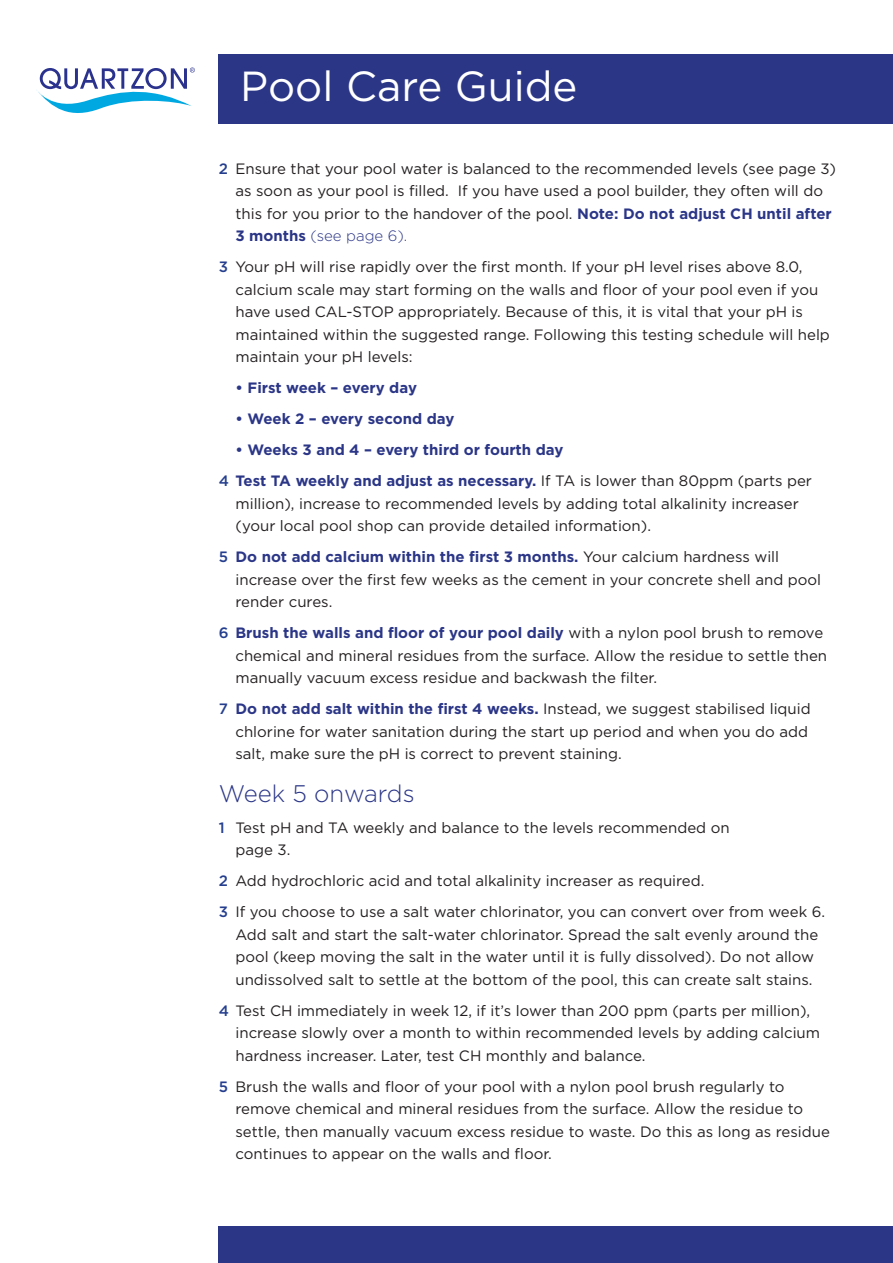
<style>
.page{position:relative;width:893px;height:1263px;background:#fff}
.page>*{position:absolute;margin:0;border:0;box-sizing:border-box;transform-origin:0 0}
.t1{font:42px "Gotham";color:#fff}
.t2{font:300 24px "Gotham";color:#2b3687}
.t3{font:15px/22.5px "Gotham";color:#231f20}
.t4{font:700 15px/31px "Gotham";color:#2b3687}
.s1{font-weight:500;color:#253f8e}
.s2{font-weight:700;color:#2b3687}
.s3{font-weight:300;color:#2b3687}
.s4{font-weight:400;color:#231f20}
</style>
<div class="page">
<svg style="left:36px;top:68px;width:159px;height:45px"></svg>
<div style="left:219px;top:54px;width:674px;height:70px;background:#2b3687"></div>
<div style="left:219px;top:1227px;width:674px;height:36px;background:#2b3687"></div>
<h1 class="t1" style="left:240px;top:59px;width:339px">Pool Care Guide</h1>
<p class="t3" style="left:235px;top:157px;width:602px;text-indent:-16px"><span class="s1">2</span> Ensure that your pool water is balanced to the recommended levels (see page 3) as soon as your pool is filled. If you have used a pool builder, they often will do this for you prior to the handover of the pool. <span class="s2">Note: Do not adjust CH until after 3 months</span> <span class="s3">(see page 6).</span></p>
<p class="t3" style="left:235px;top:255px;width:596px;text-indent:-16px"><span class="s1">3</span> Your pH will rise rapidly over the first month. If your pH level rises above 8.0, calcium scale may start forming on the walls and floor of your pool even if you have used CAL-STOP appropriately. Because of this, it is vital that your pH is maintained within the suggested range. Following this testing schedule will help maintain your pH levels:</p>
<p class="t4" style="left:235px;top:372px;width:183px">• First week – every day</p>
<p class="t4" style="left:235px;top:403px;width:220px">• Week 2 – every second day</p>
<p class="t4" style="left:219px;top:434px;width:594px;text-indent:16px">• Weeks 3 and 4 – every third or fourth day<br><span class="s1">4</span> Test TA weekly and adjust as necessary. <span class="s4">If TA is lower than 80ppm (parts per</span></p>
<p class="t3" style="left:235px;top:492px;width:565px">million), increase to recommended levels by adding total alkalinity increaser (your local pool shop can provide detailed information).</p>
<p class="t3" style="left:235px;top:545px;width:587px;text-indent:-16px"><span class="s1">5</span> <span class="s2">Do not add calcium within the first 3 months.</span> Your calcium hardness will increase over the first few weeks as the cement in your concrete shell and pool render cures.</p>
<p class="t3" style="left:235px;top:621px;width:593px;text-indent:-16px"><span class="s1">6</span> <span class="s2">Brush the walls and floor of your pool daily</span> with a nylon pool brush to remove chemical and mineral residues from the surface. Allow the residue to settle then manually vacuum excess residue and backwash the filter.</p>
<p class="t3" style="left:235px;top:697px;width:577px;text-indent:-16px"><span class="s1">7</span> <span class="s2">Do not add salt within the first 4 weeks.</span> Instead, we suggest stabilised liquid chlorine for water sanitation during the start up period and when you do add salt, make sure the pH is correct to prevent staining.</p>
<h2 class="t2" style="left:219px;top:778px;width:197px">Week 5 onwards</h2>
<p class="t3" style="left:235px;top:816px;width:496px;text-indent:-16px"><span class="s1">1</span> Test pH and TA weekly and balance to the levels recommended on page 3.</p>
<p class="t3" style="left:219px;top:865px;width:608px;line-height:31px"><span class="s1">2</span> Add hydrochloric acid and total alkalinity increaser as required.<br><span class="s1">3</span> If you choose to use a salt water chlorinator, you can convert over from week 6.</p>
<p class="t3" style="left:235px;top:923px;width:584px">Add salt and start the salt-water chlorinator. Spread the salt evenly around the pool (keep moving the salt in the water until it is fully dissolved). Do not allow undissolved salt to settle at the bottom of the pool, this can create salt stains.</p>
<p class="t3" style="left:235px;top:999px;width:586px;text-indent:-16px"><span class="s1">4</span> Test CH immediately in week 12, if it’s lower than 200 ppm (parts per million), increase slowly over a month to within recommended levels by adding calcium hardness increaser. Later, test CH monthly and balance.</p>
<p class="t3" style="left:235px;top:1075px;width:596px;text-indent:-16px"><span class="s1">5</span> Brush the walls and floor of your pool with a nylon pool brush regularly to remove chemical and mineral residues from the surface. Allow the residue to settle, then manually vacuum excess residue to waste. Do this as long as residue continues to appear on the walls and floor.</p>
</div>
